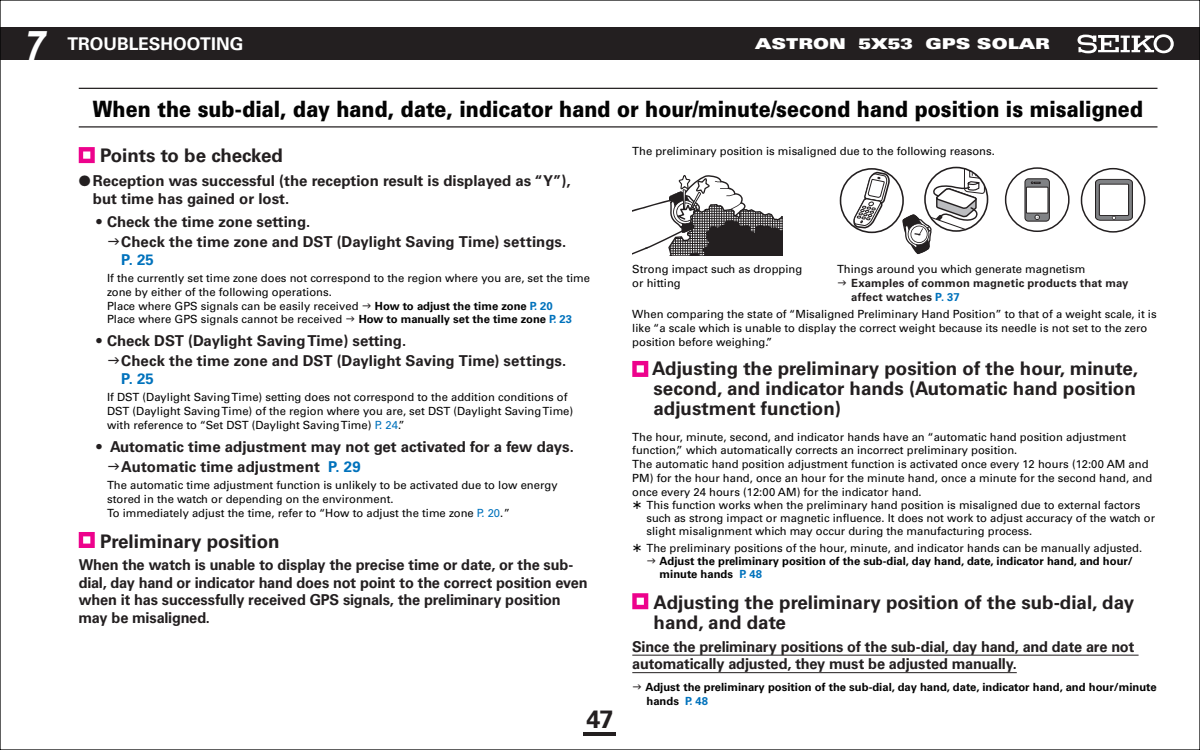
<style>
.page{position:relative;width:1200px;height:750px;background:#fff}
.page>*{position:absolute;margin:0;border:0;box-sizing:border-box;transform-origin:0 0}
.t1{font:italic 700 42.5px "Arial";color:#fff;scale:.9 1}
.t2{font:700 25px "Univers LT Std";color:#231f20}
.t3{font:900 22.5px "Univers LT Std";color:#030303;scale:.87 1}
.t4{font:700 18.75px/20px "Univers LT Std";color:#231f20;text-align:justify}
.t5{font:700 17.5px "Univers LT Std";color:#fff}
.t6{font:700 15px/17.5px "Univers LT Std";letter-spacing:-.005em;color:#231f20}
.t7{font:15px "Univers LT Std X Black Ex";color:#fff}
.t8{font:700 15px "Univers LT Std";color:#0072bc}
.t9{font:11.25px/13.8px "Univers LT Std";color:#030303}
.t10{font:700 11.25px/13.1px "Univers LT Std";color:#030303}
.t11{font:700 11.25px/13.8px "Univers LT Std";letter-spacing:.02em;color:#231f20}
.s1{font-family:"Koz Min Pro"}
.s2{color:#0072bc}
</style>
<div class="page">
<hr style="left:584px;top:732px;width:32px;height:4px;background:#231f20">
<div style="left:0;top:28px;width:1200px;height:32px;background:#231f20"></div>
<svg style="left:1077px;top:34px;width:97px;height:19px"></svg>
<svg style="left:632px;top:175px;width:151px;height:80px"></svg>
<svg style="left:901px;top:168px;width:84px;height:86px"></svg>
<div style="left:924px;top:167px;width:64px;height:65px;border:2px solid #231f20;border-radius:50%"></div>
<div style="left:840px;top:168px;width:64px;height:65px;border:2px solid #231f20;border-radius:50%"></div>
<svg style="left:852px;top:168px;width:37px;height:60px"></svg>
<hr style="left:79px;top:126px;width:1079px;height:2px;background:#231f20">
<hr style="left:79px;top:88px;width:1079px;height:1px;background:#231f20">
<div style="left:1005px;top:167px;width:65px;height:65px;border:2px solid #231f20;border-radius:50%"></div>
<svg style="left:1025px;top:179px;width:24px;height:42px"></svg>
<div style="left:1025px;top:178px;width:25px;height:44px;border:1px solid #231f20;border-radius:3px"></div>
<svg style="left:1035px;top:215px;width:5px;height:5px"></svg>
<div style="left:1026px;top:187px;width:22px;height:26px;background:#fff"></div>
<div style="left:1026px;top:187px;width:22px;height:26px;border:1px solid #231f20"></div>
<svg style="left:1031px;top:182px;width:10px;height:2px"></svg>
<div style="left:1081px;top:168px;width:64px;height:65px;border:2px solid #231f20;border-radius:50%"></div>
<svg style="left:1095px;top:179px;width:38px;height:42px"></svg>
<div style="left:1099px;top:184px;width:30px;height:31px;background:#fff"></div>
<div style="left:1099px;top:184px;width:30px;height:32px;border:1px solid #231f20"></div>
<svg style="left:79px;top:147px;width:16px;height:16px"></svg>
<svg style="left:79px;top:532px;width:16px;height:16px"></svg>
<hr style="left:632px;top:655px;width:507px;height:1px;background:#231f20">
<hr style="left:632px;top:672px;width:385px;height:1px;background:#231f20">
<svg style="left:632px;top:361px;width:16px;height:16px"></svg>
<svg style="left:632px;top:593px;width:16px;height:16px"></svg>
<h1 class="t1" style="left:24px;top:19px;width:25px">7</h1>
<h3 class="t5" style="left:68px;top:33px;width:177px">TROUBLESHOOTING</h3>
<h3 class="t7" style="left:755px;top:34px;width:446px">ASTRON 5X53 GPS SOLAR<span class="s1">　　　　　　　　　　</span></h3>
<h3 class="t3" style="left:93px;top:95px;width:1208px">When the sub-dial, day hand, date, indicator hand or hour/minute/second hand position is misaligned</h3>
<h3 class="t4" style="left:100px;top:146px;width:184px">Points to be checked</h3>
<h3 class="t6" style="left:93px;top:172px;width:479px;text-indent:-14px">●Reception was successful (the reception result is displayed as “Y”), but time has gained or lost.</h3>
<h3 class="t6" style="left:121px;top:212px;width:447px;line-height:20px;text-indent:-25px">• Check the time zone setting.<br>Check the time zone and DST (Daylight Saving Time) settings.</h3>
<h3 class="t8" style="left:121px;top:251px;width:34px">P. 25</h3>
<p class="t9" style="left:107px;top:271px;width:485px">If the currently set time zone does not correspond to the region where you are, set the time zone by either of the following operations.<br>Place where GPS signals can be easily received</p>
<p class="t9" style="left:632px;top:144px;width:364px">The preliminary position is misaligned due to the following reasons.</p>
<p class="t9" style="left:632px;top:262px;width:172px">Strong impact such as dropping or hitting</p>
<p class="t9" style="left:632px;top:307px;width:526px">When comparing the state of “Misaligned Preliminary Hand Position” to that of a weight scale, it is like “a scale which is unable to display the correct weight because its needle is not set to the zero position before weighing.”</p>
<h3 class="t4" style="left:652px;top:359px;width:487px">Adjusting the preliminary position of the hour, minute, second, and indicator hands (Automatic hand position adjustment function)</h3>
<p class="t9" style="left:632px;top:430px;width:522px">The hour, minute, second, and indicator hands have an “automatic hand position adjustment function,” which automatically corrects an incorrect preliminary position.<br>The automatic hand position adjustment function is activated once every 12 hours (12:00 AM and PM) for the hour hand, once an hour for the minute hand, once a minute for the second hand, and once every 24 hours (12:00 AM) for the indicator hand.</p>
<p class="t9" style="left:646px;top:498px;width:510px;line-height:13.1px">This function works when the preliminary hand position is misaligned due to external factors such as strong impact or magnetic influence. It does not work to adjust accuracy of the watch or slight misalignment which may occur during the manufacturing process.</p>
<p class="t9" style="left:646px;top:541px;width:497px">The preliminary positions of the hour, minute, and indicator hands can be manually adjusted.</p>
<p class="t10" style="left:660px;top:554px;width:475px">Adjust the preliminary position of the sub-dial, day hand, date, indicator hand, and hour/ minute hands <span class="s2">P. 48</span></p>
<h3 class="t4" style="left:654px;top:592px;width:482px">Adjusting the preliminary position of the sub-dial, day hand, and date</h3>
<h3 class="t6" style="left:632px;top:638px;width:504px">Since the preliminary positions of the sub-dial, day hand, and date are not automatically adjusted, they must be adjusted manually.</h3>
<p class="t10" style="left:645px;top:681px;width:513px;line-height:13.8px">Adjust the preliminary position of the sub-dial, day hand, date, indicator hand, and hour/minute hands <span class="s2">P. 48</span></p>
<p class="t9" style="left:837px;top:262px;width:250px">Things around you which generate magnetism</p>
<p class="t11" style="left:851px;top:276px;width:279px">Examples of common magnetic products that may affect watches <span class="s2">P. 37</span></p>
<p class="t10" style="left:375px;top:299px;width:179px">How to adjust the time zone <span class="s2">P. 20</span></p>
<p class="t9" style="left:107px;top:313px;width:237px">Place where GPS signals cannot be received</p>
<p class="t10" style="left:359px;top:313px;width:215px">How to manually set the time zone <span class="s2">P. 23</span></p>
<h3 class="t6" style="left:121px;top:331px;width:447px;line-height:20px;text-indent:-25px">• Check DST (Daylight Saving Time) setting.<br>Check the time zone and DST (Daylight Saving Time) settings.</h3>
<h3 class="t8" style="left:121px;top:370px;width:34px">P. 25</h3>
<p class="t9" style="left:107px;top:390px;width:468px">If DST (Daylight Saving Time) setting does not correspond to the addition conditions of<br>DST (Daylight Saving Time) of the region where you are, set DST (Daylight Saving Time) with reference to “Set DST (Daylight Saving Time) <span class="s2">P. 24</span>.”</p>
<h3 class="t6" style="left:121px;top:437px;width:454px;line-height:20px;text-indent:-25px">• Automatic time adjustment may not get activated for a few days.<br>Automatic time adjustment <span class="s2">P. 29</span></h3>
<p class="t9" style="left:107px;top:478px;width:452px">The automatic time adjustment function is unlikely to be activated due to low energy stored in the watch or depending on the environment.<br>To immediately adjust the time, refer to “How to adjust the time zone <span class="s2">P. 20</span>.”</p>
<h3 class="t4" style="left:100px;top:531px;width:181px">Preliminary position</h3>
<p class="t6" style="left:79px;top:556px;width:511px">When the watch is unable to display the precise time or date, or the sub&shy;dial, day hand or indicator hand does not point to the correct position even when it has successfully received GPS signals, the preliminary position may be misaligned.</p>
<h2 class="t2" style="left:587px;top:705px;width:28px">47</h2>
</div>
